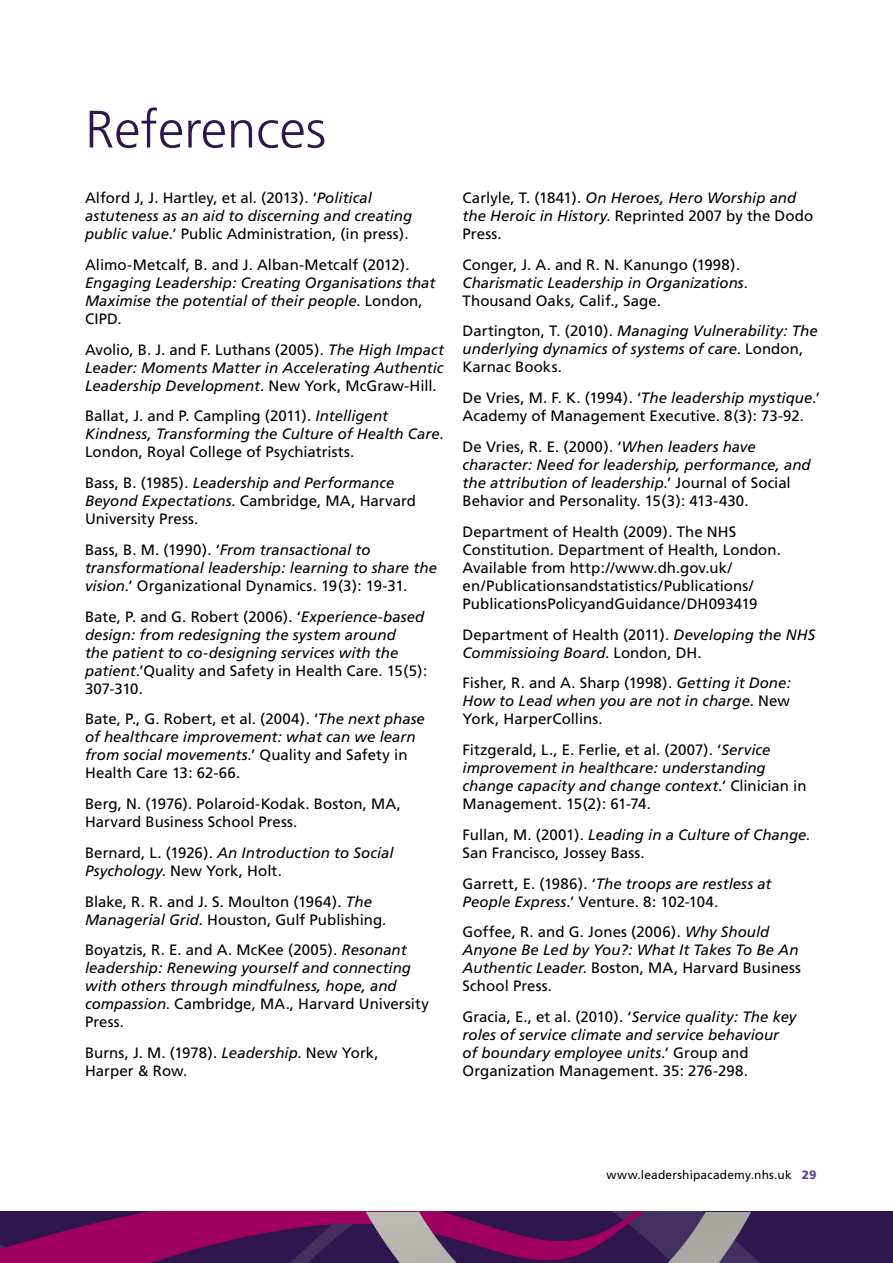
<style>
.page{position:relative;width:893px;height:1263px;background:#fff}
.page>*{position:absolute;margin:0;border:0;box-sizing:border-box;transform-origin:0 0}
.t1{font:300 52.5px "Frutiger";color:#2f164e}
.t2{font:15px/18px "Frutiger";letter-spacing:.005em;color:#000}
.t3{font:italic 15px/18px "Frutiger";color:#000}
.t4{font:12px "Frutiger";letter-spacing:.015em;color:#000}
.s1{font-style:italic}
.s2{font-style:normal}
.s3{font-weight:900;color:#5a4293}
</style>
<div class="page">
<svg style="left:0;top:1212px;width:893px;height:51px;background:#5a0f54"></svg>
<svg style="left:366px;top:1212px;width:91px;height:51px;background:#93728b"></svg>
<svg style="left:668px;top:1212px;width:83px;height:51px;background:#7b7183"></svg>
<h1 class="t1" style="left:85px;top:100px;width:243px">References</h1>
<p class="t2" style="left:85px;top:189px;width:329px">Alford J, J. Hartley, et al. (2013). ‘<span class="s1">Political astuteness as an aid to discerning and creating public value</span>.’ Public Administration, (in press).</p>
<p class="t2" style="left:85px;top:255px;width:326px">Alimo-Metcalf, B. and J. Alban-Metcalf (2012).</p>
<p class="t3" style="left:85px;top:273px;width:352px">Engaging Leadership: Creating Organisations that<br>Maximise the potential of their people<span class="s2">. London,<br>CIPD.</span></p>
<p class="t3" style="left:85px;top:340px;width:360px;text-align:justify"><span class="s2">Avolio, B. J. and F. Luthans (2005).</span> The High Impact Leader: Moments Matter in Accelerating Authentic Leadership Development<span class="s2">. New York, McGraw-Hill.</span></p>
<p class="t2" style="left:85px;top:407px;width:360px">Ballat, J. and P. Campling (2011). <span class="s1">Intelligent<br>Kindness, Transforming the Culture of Health Care</span>.<br>London, Royal College of Psychiatrists.</p>
<p class="t2" style="left:85px;top:474px;width:333px">Bass, B. (1985). <span class="s1">Leadership and Performance<br>Beyond Expectations</span>. Cambridge, MA, Harvard<br>University Press.</p>
<p class="t3" style="left:85px;top:540px;width:353px"><span class="s2">Bass, B. M. (1990). ‘</span>From transactional to transformational leadership: learning to share the vision<span class="s2">.’ Organizational Dynamics. 19(3): 19-31.</span></p>
<p class="t3" style="left:85px;top:607px;width:344px"><span class="s2">Bate, P. and G. Robert (2006). ‘</span>Experience-based design: from redesigning the system around<br>the patient to co-designing services with the patient<span class="s2">.’Quality and Safety in Health Care. 15(5):<br>307-310.</span></p>
<p class="t2" style="left:85px;top:710px;width:341px">Bate, P., G. Robert, et al. (2004). ‘<span class="s1">The next phase of healthcare improvement: what can we learn from social movements</span>.’ Quality and Safety in Health Care 13: 62-66.</p>
<p class="t2" style="left:85px;top:795px;width:318px">Berg, N. (1976). Polaroid-Kodak. Boston, MA,<br>Harvard Business School Press.</p>
<p class="t3" style="left:85px;top:843px;width:310px"><span class="s2">Bernard, L. (1926).</span> An Introduction to Social<br>Psychology<span class="s2">. New York, Holt.</span></p>
<p class="t2" style="left:85px;top:892px;width:303px">Blake, R. R. and J. S. Moulton (1964). <span class="s1">The<br>Managerial Grid</span>. Houston, Gulf Publishing.</p>
<p class="t3" style="left:85px;top:941px;width:345px"><span class="s2">Boyatzis, R. E. and A. McKee (2005).</span> Resonant leadership: Renewing yourself and connecting with others through mindfulness, hope, and compassion<span class="s2">. Cambridge, MA., Harvard University Press.</span></p>
<p class="t2" style="left:85px;top:1044px;width:295px">Burns, J. M. (1978). <span class="s1">Leadership</span>. New York,<br>Harper &amp; Row.</p>
<p class="t2" style="left:463px;top:189px;width:352px">Carlyle, T. (1841). <span class="s1">On Heroes, Hero Worship and the Heroic in History</span>. Reprinted 2007 by the Dodo<br>Press.</p>
<p class="t2" style="left:463px;top:255px;width:287px">Conger, J. A. and R. N. Kanungo (1998).<br><span class="s1">Charismatic Leadership in Organizations</span>.<br>Thousand Oaks, Calif., Sage.</p>
<p class="t3" style="left:463px;top:322px;width:357px"><span class="s2">Dartington, T. (2010).</span> Managing Vulnerability: The underlying dynamics of systems of care<span class="s2">. London,<br>Karnac Books.</span></p>
<p class="t2" style="left:463px;top:389px;width:359px">De Vries, M. F. K. (1994). ‘<span class="s1">The leadership mystique</span>.’<br>Academy of Management Executive. 8(3): 73-92.</p>
<p class="t3" style="left:463px;top:438px;width:350px"><span class="s2">De Vries, R. E. (2000). ‘</span>When leaders have character: Need for leadership, performance, and the attribution of leadership<span class="s2">.’ Journal of Social Behavior and Personality. 15(3): 413-430.</span></p>
<p class="t2" style="left:463px;top:522px;width:320px">Department of Health (2009). The NHS Constitution. Department of Health, London.<br>Available from http://www.dh.gov.uk/ en/Publicationsandstatistics/Publications/ PublicationsPolicyandGuidance/DH093419</p>
<p class="t2" style="left:463px;top:625px;width:354px">Department of Health (2011). <span class="s1">Developing the NHS<br>Commissioing Board</span>. London, DH.</p>
<p class="t2" style="left:463px;top:674px;width:330px;text-align:justify">Fisher, R. and A. Sharp (1998). <span class="s1">Getting it Done:<br>How to Lead when you are not in charge</span>. New York, HarperCollins.</p>
<p class="t3" style="left:463px;top:741px;width:345px"><span class="s2">Fitzgerald, L., E. Ferlie, et al. (2007). ‘</span>Service improvement in healthcare: understanding change capacity and change context<span class="s2">.’ Clinician in Management. 15(2): 61-74.</span></p>
<p class="t2" style="left:463px;top:825px;width:350px">Fullan, M. (2001). <span class="s1">Leading in a Culture of Change.<br></span>San Francisco, Jossey Bass.</p>
<p class="t2" style="left:463px;top:874px;width:310px">Garrett, E. (1986). ‘<span class="s1">The troops are restless at<br>People Express</span>.’ Venture. 8: 102-104.</p>
<p class="t2" style="left:463px;top:923px;width:340px">Goffee, R. and G. Jones (2006). <span class="s1">Why Should Anyone Be Led by You?: What It Takes To Be An Authentic Leader</span>. Boston, MA, Harvard Business School Press.</p>
<p class="t3" style="left:463px;top:1008px;width:335px"><span class="s2">Gracia, E., et al. (2010). ‘</span>Service quality: The key roles of service climate and service behaviour of boundary employee units<span class="s2">.’ Group and Organization Management. 35: 276-298.</span></p>
<p class="t4" style="left:606px;top:1167px;width:211px">www.leadershipacademy.nhs.uk <span class="s3">29</span></p>
</div>
